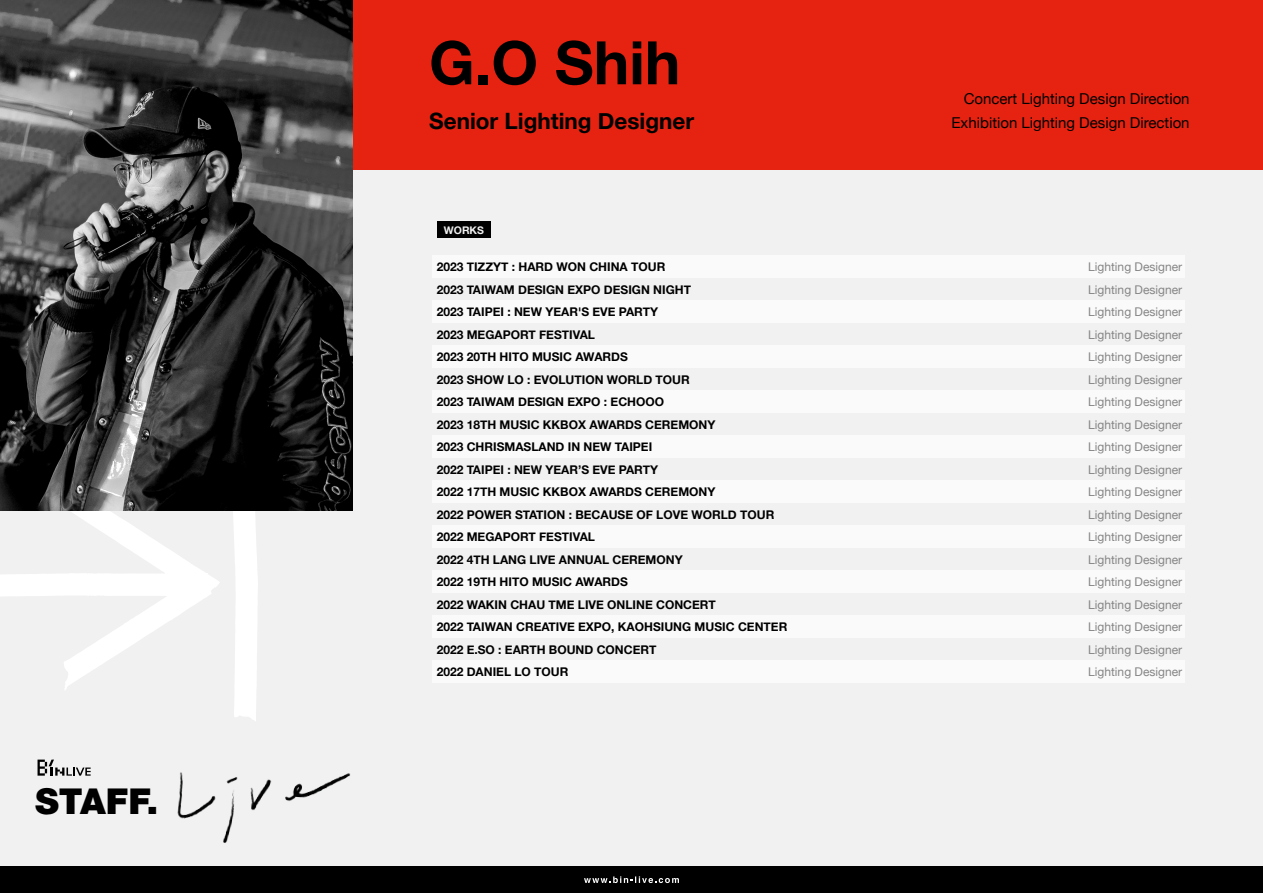
<style>
.page{position:relative;width:1263px;height:893px;background:#f1f1f1}
.page>*{position:absolute;margin:0;border:0;box-sizing:border-box;transform-origin:0 0}
.t1{font:700 60px "Helvetica Neue";color:#000}
.t2{font:900 35.7px "Helvetica Neue LT Std";color:#000}
.t3{font:700 22.5px "Helvetica Neue";color:#000}
.t4{font:15px/24px "Helvetica Neue";color:#000;text-align:right}
.t5{font:700 12px/22.5px "Helvetica Neue";color:#000}
.t6{font:12px/22.5px "Helvetica Neue";color:#858585;text-align:justify}
.t7{font:700 10.5px "Helvetica Neue";color:#f1f1f1}
</style>
<div class="page">
<svg style="left:231px;top:510px;width:27px;height:211px"></svg>
<svg style="left:0;top:510px;width:220px;height:180px"></svg>
<div style="left:0;top:866px;width:1263px;height:27px;background:#000"></div>
<img style="left:177px;top:772px;width:174px;height:71px">
<svg style="left:38px;top:760px;width:53px;height:16px"></svg>
<svg style="left:584px;top:876px;width:95px;height:7px"></svg>
<div style="left:0;top:0;width:1263px;height:170px;background:#e62310"></div>
<div style="left:432px;top:256px;width:753px;height:22px;background:#fff"></div>
<div style="left:432px;top:301px;width:753px;height:22px;background:#fff"></div>
<div style="left:432px;top:346px;width:753px;height:22px;background:#fff"></div>
<div style="left:432px;top:391px;width:753px;height:22px;background:#fff"></div>
<div style="left:432px;top:436px;width:753px;height:22px;background:#fff"></div>
<div style="left:432px;top:481px;width:753px;height:22px;background:#fff"></div>
<div style="left:432px;top:525px;width:753px;height:23px;background:#fff"></div>
<hr style="left:0;top:548px;width:1px;height:129px;background:#606060">
<div style="left:432px;top:570px;width:753px;height:23px;background:#fff"></div>
<div style="left:432px;top:615px;width:753px;height:23px;background:#fff"></div>
<div style="left:432px;top:660px;width:753px;height:23px;background:#fff"></div>
<div style="left:437px;top:221px;width:53px;height:17px;background:#000"></div>
<img style="left:0;top:0;width:353px;height:510px">
<h2 class="t2" style="left:35px;top:780px;width:125px">STAFF.</h2>
<h1 class="t1" style="left:429px;top:26px;width:253px">G.O Shih</h1>
<h3 class="t3" style="left:429px;top:107px;width:266px">Senior Lighting Designer</h3>
<p class="t7" style="left:444px;top:223px;width:42px">WORKS</p>
<p class="t5" style="left:437px;top:255px;width:352px">2023 TIZZYT : HARD WON CHINA TOUR<br>2023 TAIWAM DESIGN EXPO DESIGN NIGHT<br>2023 TAIPEI : NEW YEAR'S EVE PARTY<br>2023 MEGAPORT FESTIVAL<br>2023 20TH HITO MUSIC AWARDS<br>2023 SHOW LO : EVOLUTION WORLD TOUR<br>2023 TAIWAM DESIGN EXPO : ECHOOO<br>2023 18TH MUSIC KKBOX AWARDS CEREMONY<br>2023 CHRISMASLAND IN NEW TAIPEI<br>2022 TAIPEI : NEW YEAR’S EVE PARTY<br>2022 17TH MUSIC KKBOX AWARDS CEREMONY<br>2022 POWER STATION : BECAUSE OF LOVE WORLD TOUR 2022 MEGAPORT FESTIVAL<br>2022 4TH LANG LIVE ANNUAL CEREMONY<br>2022 19TH HITO MUSIC AWARDS<br>2022 WAKIN CHAU TME LIVE ONLINE CONCERT<br>2022 TAIWAN CREATIVE EXPO, KAOHSIUNG MUSIC CENTER 2022 E.SO : EARTH BOUND CONCERT<br>2022 DANIEL LO TOUR</p>
<p class="t4" style="left:951px;top:87px;width:240px">Concert Lighting Design Direction<br>Exhibition Lighting Design Direction</p>
<p class="t6" style="left:1088px;top:255px;width:95px">Lighting Designer Lighting Designer Lighting Designer Lighting Designer Lighting Designer Lighting Designer Lighting Designer Lighting Designer Lighting Designer Lighting Designer Lighting Designer Lighting Designer Lighting Designer Lighting Designer Lighting Designer Lighting Designer Lighting Designer Lighting Designer Lighting Designer</p>
</div>
